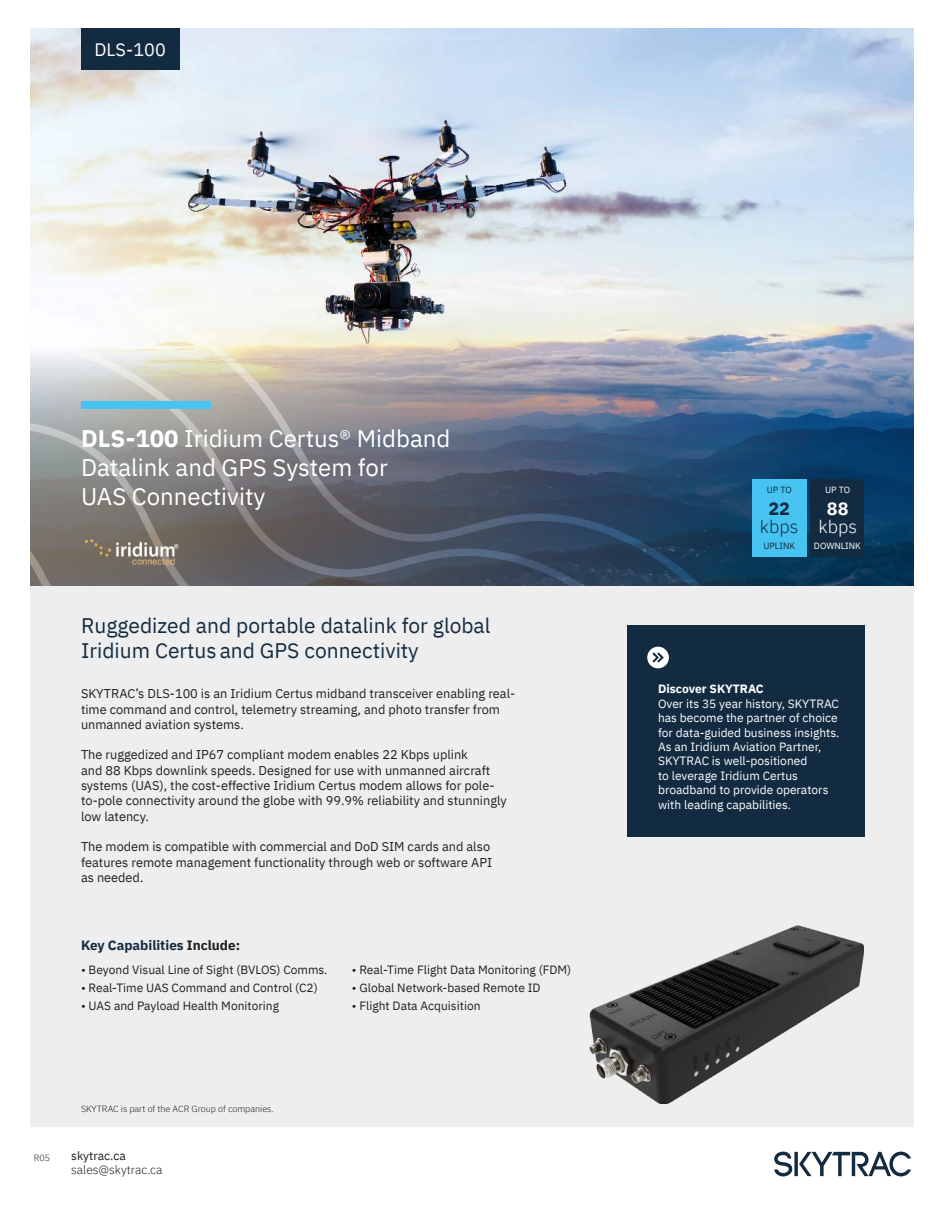
<style>
.page{position:relative;width:945px;height:1215px;background:#fff}
.page>*{position:absolute;margin:0;border:0;box-sizing:border-box;transform-origin:0 0}
.t1{font:24px/28.8px "IBM Plex Sans";color:#fff}
.t2{font:21px/25.2px "IBM Plex Sans";color:#132b40}
.t3{font:18px "IBM Plex Sans";color:#fff}
.t4{font:300 18px "IBM Plex Sans";color:#132b40}
.t5{font:300 18px "IBM Plex Sans";color:#fff}
.t6{font:700 18px "IBM Plex Sans";color:#132b40}
.t7{font:700 18px "IBM Plex Sans";color:#fff}
.t8{font:700 13.5px "IBM Plex Sans";color:#132b40}
.t9{font:12.75px/15.3px "IBM Plex Sans";color:#221e1f}
.t10{font:12px/14.4px "IBM Plex Sans";color:#fff}
.t11{font:12px "IBM Plex Sans";color:#221e1f}
.t12{font:300 12px "IBM Plex Sans";color:#221e1f}
.t13{font:700 12px "IBM Plex Sans";color:#fff}
.t14{font:300 9px "IBM Plex Sans";color:#221e1f}
.t15{font:9px "IBM Plex Sans";color:#fff}
.t16{font:9px "IBM Plex Sans";color:#132b40}
.s1{font-weight:700}
.s2{color:#221e1f}
</style>
<div class="page">
<svg style="left:774px;top:1152px;width:137px;height:24px"></svg>
<div style="left:31px;top:29px;width:883px;height:1098px;background:#eeeeef"></div>
<img style="left:30px;top:29px;width:884px;height:319px">
<div style="left:627px;top:625px;width:237px;height:211px;background:#132b40"></div>
<svg style="left:832px;top:348px;width:82px;height:238px;background:#29547d"></svg>
<img style="left:30px;top:279px;width:802px;height:307px">
<div style="left:81px;top:29px;width:98px;height:41px;background:#132b40"></div>
<div style="left:752px;top:479px;width:54px;height:78px;background:#46c3f1"></div>
<div style="left:810px;top:479px;width:54px;height:78px;background:#132b40"></div>
<img style="left:81px;top:536px;width:99px;height:32px">
<div style="left:81px;top:401px;width:130px;height:8px;background:#46c3f1"></div>
<svg style="left:647px;top:647px;width:22px;height:21px"></svg>
<img style="left:590px;top:926px;width:274px;height:178px">
<h3 class="t3" style="left:94px;top:43px;width:73px">DLS-100</h3>
<h1 class="t1" style="left:81px;top:426px;width:371px"><span class="s1">DLS-100</span> Iridium Certus® Midband<br>Datalink and GPS System for<br>UAS Connectivity</h1>
<h2 class="t2" style="left:81px;top:614px;width:411px">Ruggedized and portable datalink for global<br>Iridium Certus and GPS connectivity</h2>
<p class="t9" style="left:81px;top:687px;width:436px">SKYTRAC’s DLS-100 is an Iridium Certus midband transceiver enabling real&shy;time command and control, telemetry streaming, and photo transfer from unmanned aviation systems.</p>
<p class="t9" style="left:81px;top:748px;width:427px">The ruggedized and IP67 compliant modem enables 22 Kbps uplink<br>and 88 Kbps downlink speeds. Designed for use with unmanned aircraft systems (UAS), the cost-effective Iridium Certus modem allows for pole&shy;to-pole connectivity around the globe with 99.9% reliability and stunningly low latency.</p>
<p class="t9" style="left:81px;top:840px;width:413px">The modem is compatible with commercial and DoD SIM cards and also features remote management functionality through web or software API as needed.</p>
<p class="t8" style="left:81px;top:940px;width:161px">Key Capabilities <span class="s2">Include:</span></p>
<p class="t11" style="left:81px;top:965px;width:248px">• Beyond Visual Line of Sight (BVLOS) Comms.</p>
<p class="t11" style="left:81px;top:983px;width:238px">• Real-Time UAS Command and Control (C2)</p>
<p class="t11" style="left:81px;top:1001px;width:200px">• UAS and Payload Health Monitoring</p>
<p class="t11" style="left:352px;top:965px;width:221px">• Real-Time Flight Data Monitoring (FDM)</p>
<p class="t11" style="left:352px;top:983px;width:190px">• Global Network-based Remote ID</p>
<p class="t11" style="left:352px;top:1001px;width:130px">• Flight Data Acquisition</p>
<p class="t14" style="left:34px;top:1154px;width:18px">R05</p>
<p class="t14" style="left:81px;top:1105px;width:194px">SKYTRAC is part of the ACR Group of companies.</p>
<p class="t11" style="left:71px;top:1151px;width:56px">skytrac.ca</p>
<p class="t12" style="left:71px;top:1166px;width:93px">sales@skytrac.ca</p>
<p class="t16" style="left:767px;top:486px;width:27px">UP TO</p>
<h3 class="t6" style="left:768px;top:502px;width:23px">22</h3>
<h3 class="t4" style="left:760px;top:520px;width:40px">kbps</h3>
<p class="t16" style="left:763px;top:542px;width:33px">UPLINK</p>
<p class="t15" style="left:825px;top:486px;width:27px">UP TO</p>
<h3 class="t7" style="left:827px;top:502px;width:23px">88</h3>
<h3 class="t5" style="left:819px;top:520px;width:40px">kbps</h3>
<p class="t15" style="left:814px;top:542px;width:48px">DOWNLINK</p>
<p class="t13" style="left:658px;top:684px;width:107px">Discover SKYTRAC</p>
<p class="t10" style="left:658px;top:697px;width:183px">Over its 35 year history, SKYTRAC has become the partner of choice for data-guided business insights.<br>As an Iridium Aviation Partner,<br>SKYTRAC is well-positioned<br>to leverage Iridium Certus broadband to provide operators with leading capabilities.</p>
</div>
